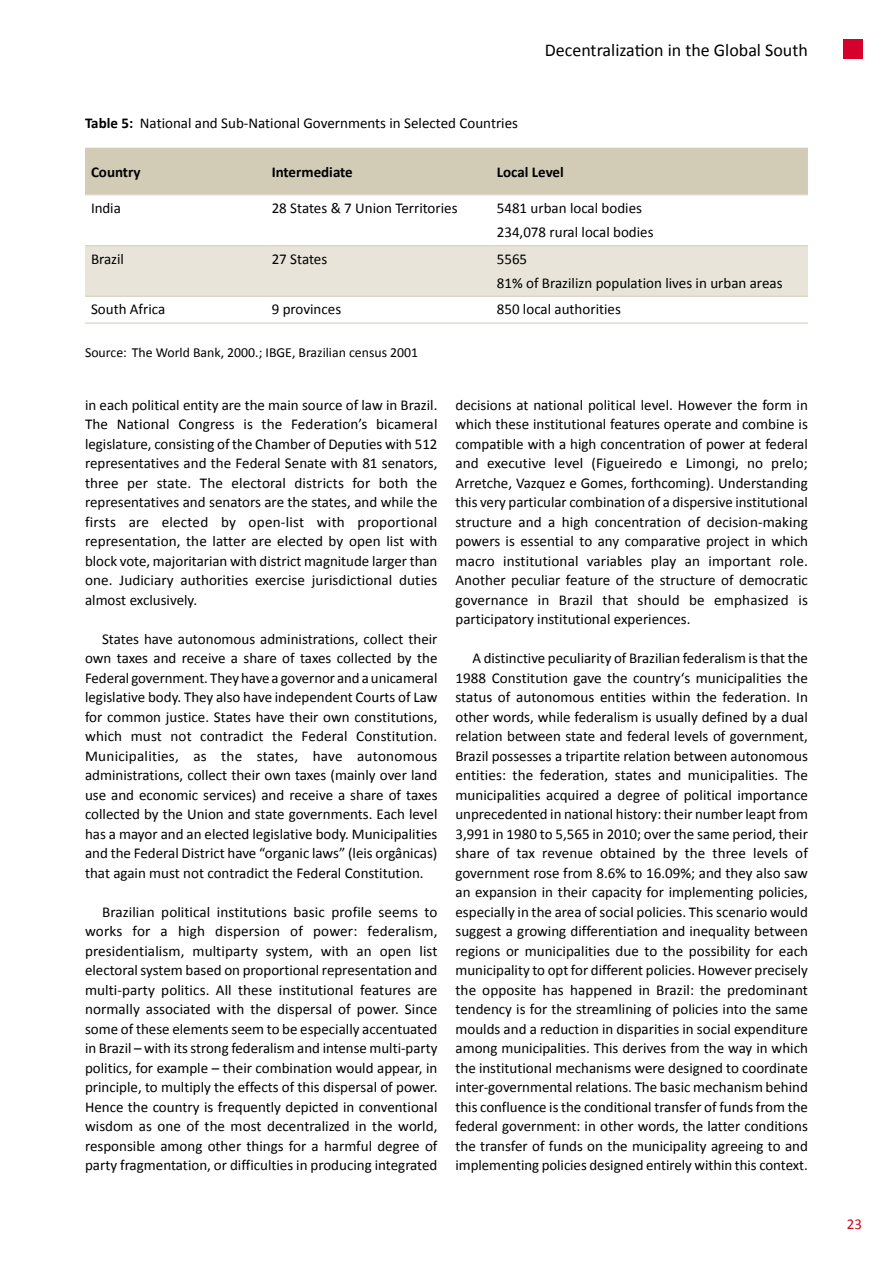
<style>
.page{position:relative;width:893px;height:1263px;background:#fff}
.page>*{position:absolute;margin:0;border:0;box-sizing:border-box;transform-origin:0 0}
.t1{font:18px "Calibri";color:#000}
.t2{font:15px/19.5px "Calibri";color:#000;text-align:justify}
.t3{font:700 15px "Calibri";color:#000}
.t4{font:15px "Calibri";color:#cd071e}
.t5{font:13.8px "Calibri";color:#000}
.s1{font-weight:700}
</style>
<div class="page">
<div style="left:85px;top:148px;width:723px;height:46px;background:#d2cbb5"></div>
<div style="left:85px;top:246px;width:723px;height:50px;background:#e8e4da"></div>
<hr style="left:85px;top:296px;width:181px;height:1px;background:#d2cbb5">
<hr style="left:266px;top:296px;width:225px;height:1px;background:#d2cbb5">
<hr style="left:491px;top:296px;width:317px;height:1px;background:#d2cbb5">
<hr style="left:85px;top:323px;width:181px;height:1px;background:#d2cbb5">
<hr style="left:266px;top:323px;width:225px;height:1px;background:#d2cbb5">
<hr style="left:491px;top:323px;width:317px;height:1px;background:#d2cbb5">
<hr style="left:85px;top:245px;width:181px;height:1px;background:#d2cbb5">
<hr style="left:266px;top:245px;width:225px;height:1px;background:#d2cbb5">
<hr style="left:491px;top:245px;width:317px;height:1px;background:#d2cbb5">
<hr style="left:85px;top:194px;width:181px;height:2px;background:#e8e4da">
<hr style="left:266px;top:194px;width:225px;height:2px;background:#e8e4da">
<hr style="left:491px;top:194px;width:317px;height:2px;background:#e8e4da">
<div style="left:844px;top:39px;width:19px;height:19px;background:#d5002e"></div>
<p class="t1" style="left:545px;top:39px;width:265px">Decentralization in the Global South</p>
<p class="t2" style="left:85px;top:114px;width:434px"><span class="s1">Table 5:</span> National and Sub-National Governments in Selected Countries</p>
<p class="t3" style="left:91px;top:162px;width:51px">Country</p>
<p class="t3" style="left:272px;top:162px;width:83px">Intermediate</p>
<p class="t3" style="left:497px;top:162px;width:69px">Local Level</p>
<p class="t2" style="left:91px;top:199px;width:31px">India</p>
<p class="t2" style="left:272px;top:199px;width:187px">28 States &amp; 7 Union Territories</p>
<p class="t2" style="left:497px;top:196px;width:158px;line-height:24px">5481 urban local bodies<br>234,078 rural local bodies</p>
<p class="t2" style="left:91px;top:249px;width:35px">Brazil</p>
<p class="t2" style="left:272px;top:249px;width:57px">27 States</p>
<p class="t2" style="left:497px;top:247px;width:287px;line-height:24px">5565<br>81% of Brazilizn population lives in urban areas</p>
<p class="t2" style="left:91px;top:300px;width:76px">South Africa</p>
<p class="t2" style="left:272px;top:300px;width:71px">9 provinces</p>
<p class="t2" style="left:497px;top:300px;width:126px">850 local authorities</p>
<p class="t5" style="left:85px;top:344px;width:335px">Source: The World Bank, 2000.; IBGE, Brazilian census 2001</p>
<p class="t2" style="left:85px;top:395px;width:354px">in each political entity are the main source of law in Brazil.<br>The National Congress is the Federation’s bicameral legislature, consisting of the Chamber of Deputies with 512 representatives and the Federal Senate with 81 senators, three per state. The electoral districts for both the representatives and senators are the states, and while the firsts are elected by open-list with proportional representation, the latter are elected by open list with block vote, majoritarian with district magnitude larger than one. Judiciary authorities exercise jurisdictional duties almost exclusively.</p>
<p class="t2" style="left:85px;top:629px;width:354px;text-indent:17px">States have autonomous administrations, collect their own taxes and receive a share of taxes collected by the Federal government. They have a governor and a unicameral legislative body. They also have independent Courts of Law for common justice. States have their own constitutions, which must not contradict the Federal Constitution.<br>Municipalities, as the states, have autonomous administrations, collect their own taxes (mainly over land use and economic services) and receive a share of taxes collected by the Union and state governments. Each level has a mayor and an elected legislative body. Municipalities and the Federal District have “organic laws” (leis orgânicas) that again must not contradict the Federal Constitution.</p>
<p class="t2" style="left:85px;top:902px;width:354px;text-indent:17px">Brazilian political institutions basic profile seems to works for a high dispersion of power: federalism, presidentialism, multiparty system, with an open list electoral system based on proportional representation and multi-party politics. All these institutional features are normally associated with the dispersal of power. Since some of these elements seem to be especially accentuated in Brazil – with its strong federalism and intense multi-party politics, for example – their combination would appear, in principle, to multiply the effects of this dispersal of power.<br>Hence the country is frequently depicted in conventional wisdom as one of the most decentralized in the world, responsible among other things for a harmful degree of party fragmentation, or difficulties in producing integrated</p>
<p class="t2" style="left:455px;top:395px;width:354px">decisions at national political level. However the form in which these institutional features operate and combine is compatible with a high concentration of power at federal and executive level (Figueiredo e Limongi, no prelo; Arretche, Vazquez e Gomes, forthcoming). Understanding this very particular combination of a dispersive institutional structure and a high concentration of decision-making powers is essential to any comparative project in which macro institutional variables play an important role.<br>Another peculiar feature of the structure of democratic governance in Brazil that should be emphasized is participatory institutional experiences.</p>
<p class="t2" style="left:455px;top:648px;width:354px;text-indent:17px">A distinctive peculiarity of Brazilian federalism is that the 1988 Constitution gave the country‘s municipalities the status of autonomous entities within the federation. In other words, while federalism is usually defined by a dual relation between state and federal levels of government, Brazil possesses a tripartite relation between autonomous entities: the federation, states and municipalities. The municipalities acquired a degree of political importance unprecedented in national history: their number leapt from 3,991 in 1980 to 5,565 in 2010; over the same period, their share of tax revenue obtained by the three levels of government rose from 8.6% to 16.09%; and they also saw an expansion in their capacity for implementing policies, especially in the area of social policies. This scenario would suggest a growing differentiation and inequality between regions or municipalities due to the possibility for each municipality to opt for different policies. However precisely the opposite has happened in Brazil: the predominant tendency is for the streamlining of policies into the same moulds and a reduction in disparities in social expenditure among municipalities. This derives from the way in which the institutional mechanisms were designed to coordinate inter-governmental relations. The basic mechanism behind this confluence is the conditional transfer of funds from the federal government: in other words, the latter conditions the transfer of funds on the municipality agreeing to and implementing policies designed entirely within this context.</p>
<p class="t4" style="left:847px;top:1214px;width:17px">23</p>
</div>
